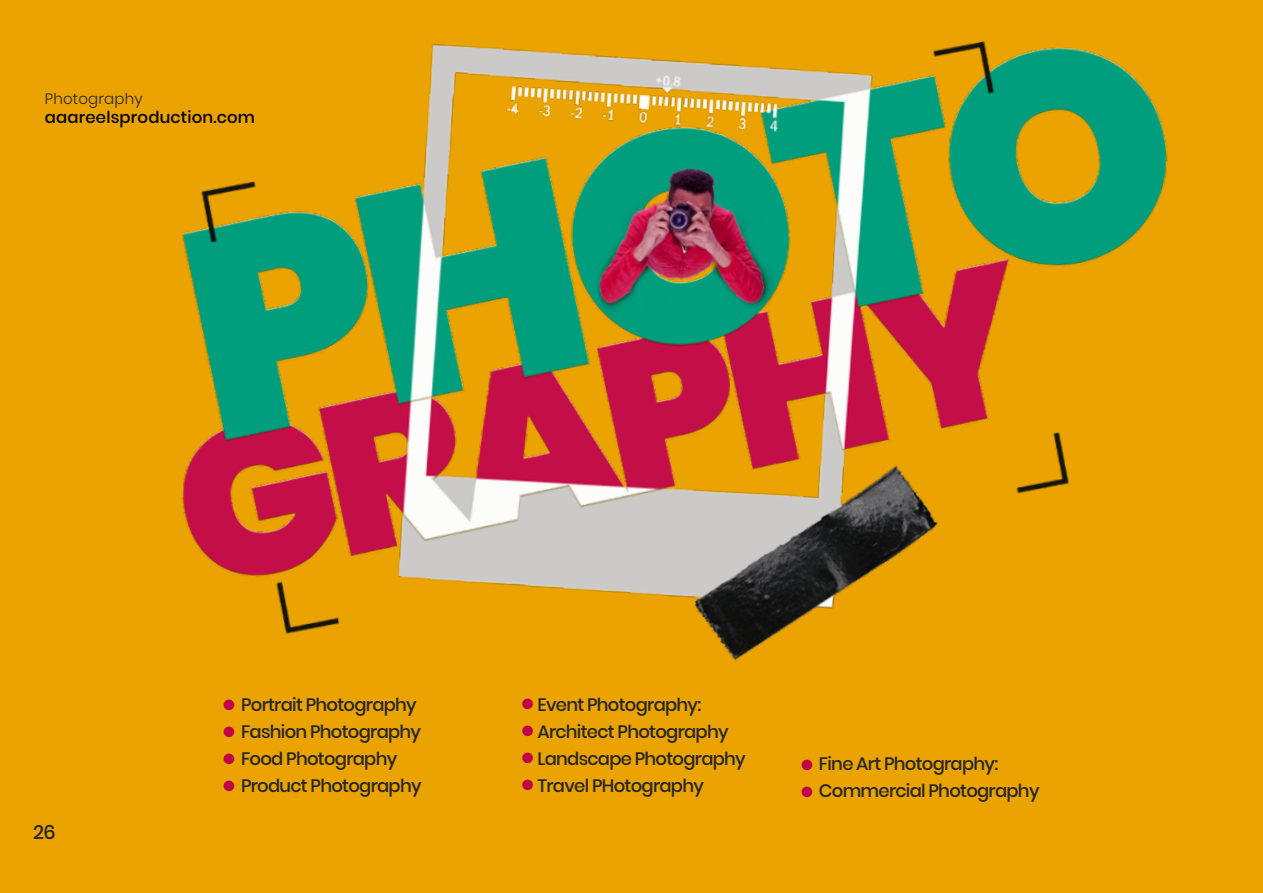
<style>
.page{position:relative;width:1263px;height:893px;background:#fff}
.page>*{position:absolute;margin:0;border:0;box-sizing:border-box;transform-origin:0 0}
.t1{font:500 19.5px "Poppins";color:#262626}
.t2{font:500 18px/27px "Poppins";letter-spacing:-.04em;color:#262626}
.t3{font:500 16.5px "Poppins";letter-spacing:.01em;color:#000}
.t4{font:300 15px "Poppins";letter-spacing:.01em;color:#262626}
.t5{font:10.5px "Webdings";color:#c0004a}
</style>
<div class="page">
<div style="left:0;top:0;width:1262px;height:893px;background:#eaa300"></div>
<img style="left:181px;top:41px;width:987px;height:620px">
<p class="t4" style="left:45px;top:90px;width:99px">Photography</p>
<p class="t3" style="left:45px;top:108px;width:212px">aaareelsproduction.com</p>
<p class="t1" style="left:33px;top:821px;width:24px">26</p>
<p class="t2" style="left:241px;top:692px;width:182px">Portrait Photography<br>Fashion Photography<br>Food Photography<br>Product Photography</p>
<p class="t2" style="left:537px;top:692px;width:210px">Event Photography:<br>Architect Photography<br>Landscape Photography<br>Travel PHotography</p>
<p class="t5" style="left:522px;top:699px;width:12px">■</p>
<p class="t5" style="left:522px;top:726px;width:12px">■</p>
<p class="t5" style="left:522px;top:753px;width:12px">■</p>
<p class="t5" style="left:522px;top:780px;width:12px">■</p>
<p class="t5" style="left:224px;top:700px;width:12px">■</p>
<p class="t5" style="left:224px;top:727px;width:12px">■</p>
<p class="t5" style="left:224px;top:754px;width:12px">■</p>
<p class="t5" style="left:224px;top:781px;width:12px">■</p>
<p class="t2" style="left:819px;top:750px;width:222px">Fine Art Photography:<br>Commercial Photography</p>
<p class="t5" style="left:802px;top:760px;width:12px">■</p>
<p class="t5" style="left:802px;top:787px;width:12px">■</p>
</div>
